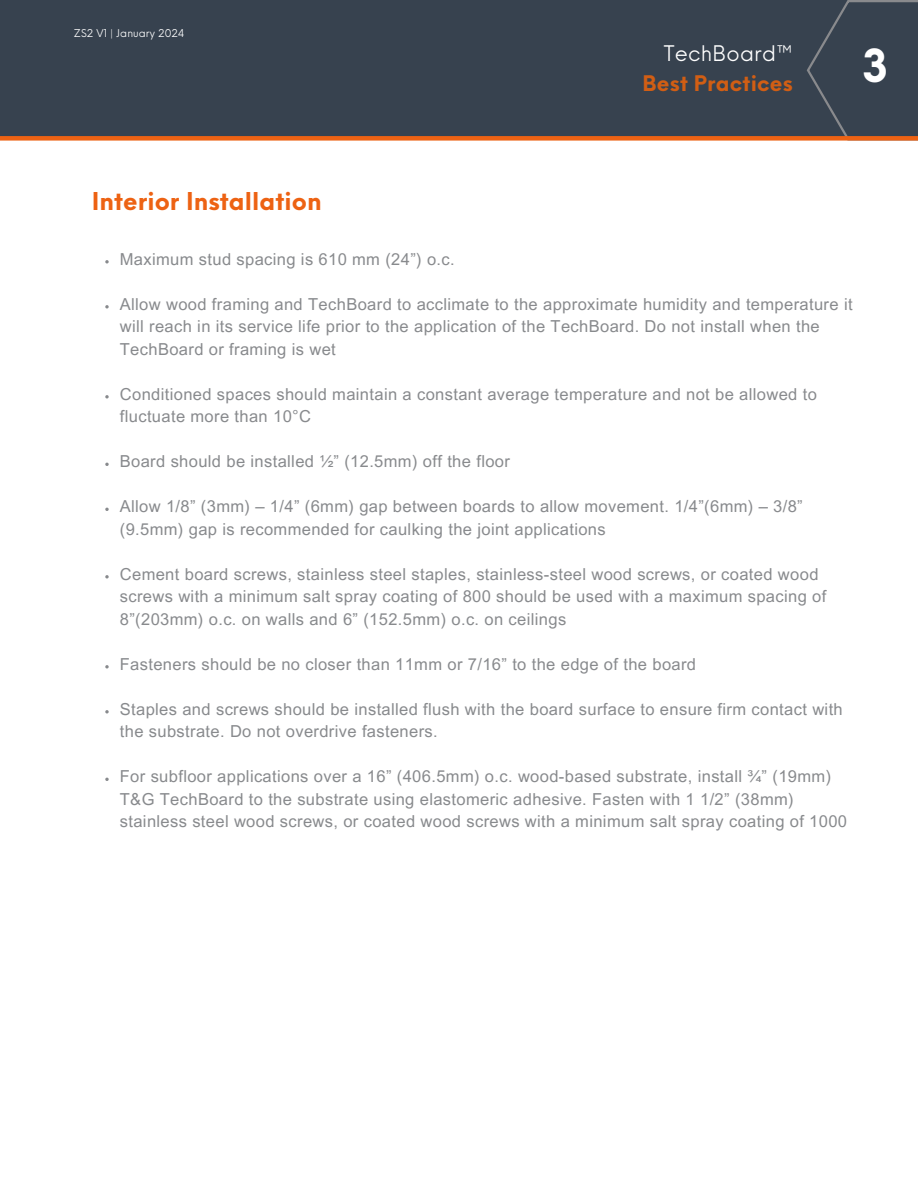
<style>
.page{position:relative;width:918px;height:1188px;background:#fff}
.page>*{position:absolute;margin:0;border:0;box-sizing:border-box;transform-origin:0 0}
.t1{font:700 44.55px "Neue Einstellung";color:#fff}
.t2{font:700 24px "Neue Einstellung";color:#ed6213}
.t3{font:700 21px "Neue Einstellung";letter-spacing:.01em;color:#d15e14}
.t4{font:21px "Neue Einstellung";letter-spacing:.01em;color:#fff}
.t5{font:16.5px/22.5px "Arial MT Pro";letter-spacing:.025em;color:#888a8d}
.t6{font:10.5px "Neue Einstellung";letter-spacing:.01em;color:#fff}
</style>
<div class="page">
<div style="left:0;top:0;width:918px;height:138px;background:#35404d"></div>
<svg style="left:807px;top:0;width:111px;height:136px"></svg>
<div style="left:0;top:136px;width:918px;height:5px;background:#ed6213"></div>
<svg style="left:105px;top:260px;width:4px;height:3px"></svg>
<svg style="left:105px;top:305px;width:4px;height:3px"></svg>
<svg style="left:105px;top:395px;width:4px;height:3px"></svg>
<svg style="left:105px;top:463px;width:4px;height:3px"></svg>
<svg style="left:105px;top:508px;width:4px;height:3px"></svg>
<svg style="left:105px;top:575px;width:4px;height:3px"></svg>
<svg style="left:105px;top:665px;width:4px;height:3px"></svg>
<svg style="left:105px;top:710px;width:4px;height:3px"></svg>
<svg style="left:105px;top:778px;width:4px;height:3px"></svg>
<p class="t6" style="left:74px;top:23px;width:112px">ZS2 V1 | January 2024</p>
<p class="t4" style="left:664px;top:35px;width:131px">TechBoard™</p>
<p class="t3" style="left:642px;top:64px;width:152px">Best Practices</p>
<p class="t1" style="left:862px;top:26px;width:29px">3</p>
<p class="t2" style="left:92px;top:180px;width:231px">Interior Installation</p>
<p class="t5" style="left:120px;top:250px;width:336px">Maximum stud spacing is 610 mm (24”) o.c.</p>
<p class="t5" style="left:120px;top:295px;width:734px">Allow wood framing and TechBoard to acclimate to the approximate humidity and temperature it will reach in its service life prior to the application of the TechBoard. Do not install when the<br>TechBoard or framing is wet</p>
<p class="t5" style="left:120px;top:385px;width:699px">Conditioned spaces should maintain a constant average temperature and not be allowed to fluctuate more than 10°C</p>
<p class="t5" style="left:120px;top:452px;width:392px">Board should be installed ½” (12.5mm) off the floor</p>
<p class="t5" style="left:120px;top:497px;width:684px">Allow 1/8” (3mm) – 1/4” (6mm) gap between boards to allow movement. 1/4”(6mm) – 3/8” (9.5mm) gap is recommended for caulking the joint applications</p>
<p class="t5" style="left:120px;top:565px;width:708px">Cement board screws, stainless steel staples, stainless-steel wood screws, or coated wood screws with a minimum salt spray coating of 800 should be used with a maximum spacing of<br>8”(203mm) o.c. on walls and 6” (152.5mm) o.c. on ceilings</p>
<p class="t5" style="left:120px;top:655px;width:578px">Fasteners should be no closer than 11mm or 7/16” to the edge of the board</p>
<p class="t5" style="left:120px;top:700px;width:724px">Staples and screws should be installed flush with the board surface to ensure firm contact with the substrate. Do not overdrive fasteners.</p>
<p class="t5" style="left:120px;top:767px;width:729px">For subfloor applications over a 16” (406.5mm) o.c. wood-based substrate, install ¾” (19mm)<br>T&amp;G TechBoard to the substrate using elastomeric adhesive. Fasten with 1 1/2” (38mm) stainless steel wood screws, or coated wood screws with a minimum salt spray coating of 1000</p>
</div>
